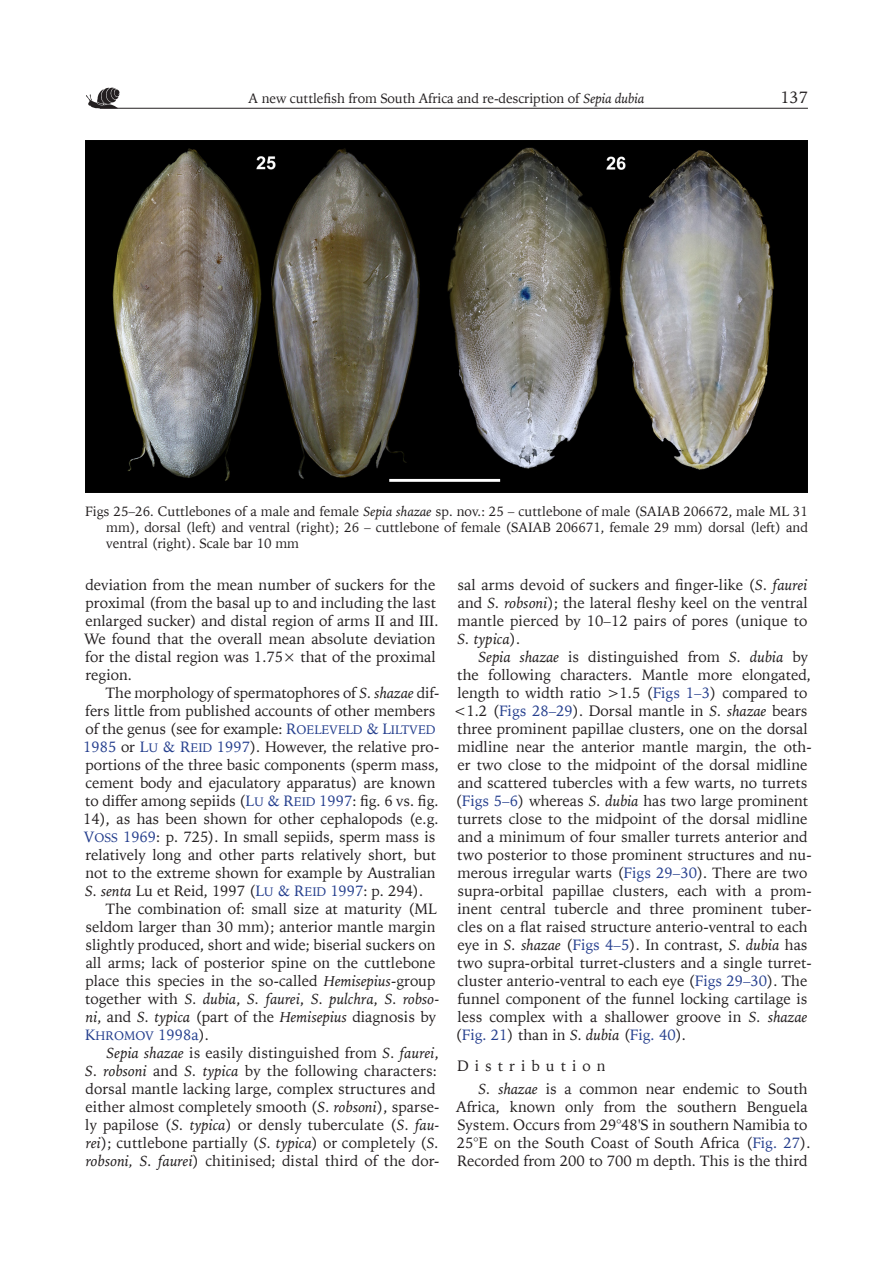
<style>
.page{position:relative;width:893px;height:1263px;background:#fff}
.page>*{position:absolute;margin:0;border:0;box-sizing:border-box;transform-origin:0 0}
.t1{font:16.5px "Iowan Old St EU";color:#231f20}
.Podtytuł_3{font:15px/18px "Iowan Old St EU";color:#231f20}
.Podtytuł_3-2{font:15px "Iowan Old St EU";letter-spacing:.4em;color:#231f20}
.Tytuł_ryciny_tabeli{font:13.5px/16.2px "Iowan Old St EU";color:#231f20;text-align:justify}
.t2{font:12.45px "Iowan Old St EU Normal SC830";color:#253f8e}
.s1{font-style:italic}
.s2{font-family:"Iowan Old St EU Normal SC830";color:#253f8e}
.s3{font-family:"Iowan Old St EU Normal SC830";font-size:12.45px;color:#253f8e}
.s4{color:#253f8e}
.s5{font-size:15px}
.s6{font-family:"Iowan Old St EU";font-size:15px}
.s7{font-family:"Iowan Old St EU";font-size:15px;color:#231f20}
</style>
<div class="page">
<hr style="left:100px;top:108px;width:708px;height:1px;background:#231f20">
<img style="left:86px;top:88px;width:34px;height:21px">
<img style="left:85px;top:140px;width:723px;height:353px">
<p class="Tytuł_ryciny_tabeli" style="left:249px;top:90px;width:397px">A new cuttlefish from South Africa and re-description of <span class="s1">Sepia dubia</span></p>
<p class="t1" style="left:780px;top:87px;width:29px">137</p>
<p class="Tytuł_ryciny_tabeli" style="left:106px;top:503px;width:703px;text-indent:-21px">Figs 25–26. Cuttlebones of a male and female <span class="s1">Sepia shazae</span> sp. nov.: 25 – cuttlebone of male (SAIAB 206672, male ML 31 mm), dorsal (left) and ventral (right); 26 – cuttlebone of female (SAIAB 206671, female 29 mm) dorsal (left) and ventral (right). Scale bar 10 mm</p>
<p class="Podtytuł_3" style="left:84px;top:576px;width:356px">deviation from the mean number of suckers for the proximal (from the basal up to and including the last enlarged sucker) and distal region of arms II and III.<br>We found that the overall mean absolute deviation for the distal region was 1.75× that of the proximal region.</p>
<p class="Podtytuł_3" style="left:83px;top:684px;width:358px;text-indent:23px">The morphology of spermatophores of <span class="s1">S. shazae</span> dif&shy;fers little from published accounts of other members of the genus (see for example: <span class="s2">R</span><span class="s3">OELEVELD</span> <span class="s4">&amp;</span> <span class="s2">L</span><span class="s3">ILTVED </span><span class="s4">1985</span> or <span class="s2">L</span><span class="s3">U</span> <span class="s4">&amp;</span> <span class="s2">R</span><span class="s3">EID</span> <span class="s4">1997</span>). However, the relative pro&shy;portions of the three basic components (sperm mass, cement body and ejaculatory apparatus) are known to differ among sepiids (<span class="s2">L</span><span class="s3">U</span> <span class="s4">&amp;</span> <span class="s2">R</span><span class="s3">EID</span> <span class="s4">1997</span>: fig. 6 vs. fig.<br>14), as has been shown for other cephalopods (e.g.<br><span class="s2">V</span><span class="s3">OSS</span> <span class="s4">1969</span>: p. 725). In small sepiids, sperm mass is relatively long and other parts relatively short, but not to the extreme shown for example by Australian <span class="s1">S. senta</span> Lu et Reid, 1997 (<span class="s2">L</span><span class="s3">U</span> <span class="s4">&amp;</span> <span class="s2">R</span><span class="s3">EID</span> <span class="s4">1997</span>: p. 294).</p>
<p class="Podtytuł_3" style="left:85px;top:900px;width:356px;text-indent:21px">The combination of: small size at maturity (ML seldom larger than 30 mm); anterior mantle margin slightly produced, short and wide; biserial suckers on all arms; lack of posterior spine on the cuttlebone place this species in the so-called <span class="s1">Hemisepius</span>-group together with <span class="s1">S. dubia</span>, <span class="s1">S. faurei</span>, <span class="s1">S. pulchra</span>, <span class="s1">S. robso&shy;ni</span>, and <span class="s1">S. typica</span> (part of the <span class="s1">Hemisepius</span> diagnosis by</p>
<p class="t2" style="left:85px;top:1028px;width:125px"><span class="s5">K</span>HROMOV <span class="s6">1998a</span><span class="s7">).</span></p>
<p class="Podtytuł_3" style="left:85px;top:1044px;width:356px;text-indent:21px"><span class="s1">Sepia shazae</span> is easily distinguished from <span class="s1">S. faurei</span>, <span class="s1">S. robsoni</span> and <span class="s1">S. typica</span> by the following characters: dorsal mantle lacking large, complex structures and either almost completely smooth (<span class="s1">S. robsoni</span>), sparse&shy;ly papilose (<span class="s1">S. typica</span>) or densly tuberculate (<span class="s1">S. fau&shy;rei</span>); cuttlebone partially (<span class="s1">S. typica</span>) or completely (<span class="s1">S. robsoni, S. faurei</span>) chitinised; distal third of the dor-</p>
<p class="Podtytuł_3" style="left:457px;top:576px;width:352px;text-align:justify">sal arms devoid of suckers and finger-like (<span class="s1">S. faurei </span>and <span class="s1">S. robsoni</span>); the lateral fleshy keel on the ventral mantle pierced by 10–12 pairs of pores (unique to <span class="s1">S. typica</span>).</p>
<p class="Podtytuł_3" style="left:454px;top:648px;width:359px;text-indent:24px"><span class="s1">Sepia shazae</span> is distinguished from <span class="s1">S. dubia</span> by the following characters. Mantle more elongated, length to width ratio &gt;1.5 (<span class="s4">Figs 1–3</span>) compared to &lt;1.2 (<span class="s4">Figs 28–29</span>). Dorsal mantle in <span class="s1">S. shazae</span> bears three prominent papillae clusters, one on the dorsal midline near the anterior mantle margin, the oth&shy;er two close to the midpoint of the dorsal midline and scattered tubercles with a few warts, no turrets (<span class="s4">Figs 5–6</span>) whereas <span class="s1">S. dubia</span> has two large prominent turrets close to the midpoint of the dorsal midline and a minimum of four smaller turrets anterior and two posterior to those prominent structures and nu&shy;merous irregular warts (<span class="s4">Figs 29–30</span>). There are two supra-orbital papillae clusters, each with a prom&shy;inent central tubercle and three prominent tuber&shy;cles on a flat raised structure anterio-ventral to each eye in <span class="s1">S. shazae</span> (<span class="s4">Figs 4–5</span>). In contrast, <span class="s1">S. dubia</span> has two supra-orbital turret-clusters and a single turret&shy;cluster anterio-ventral to each eye (<span class="s4">Figs 29–30</span>). The funnel component of the funnel locking cartilage is less complex with a shallower groove in <span class="s1">S. shazae </span>(<span class="s4">Fig. 21</span>) than in <span class="s1">S. dubia</span> (<span class="s4">Fig. 40</span>).</p>
<p class="Podtytuł_3-2" style="left:457px;top:1057px;width:150px">Distribution</p>
<p class="Podtytuł_3" style="left:456px;top:1080px;width:356px;text-indent:22px"><span class="s1">S. shazae</span> is a common near endemic to South Africa, known only from the southern Benguela System. Occurs from 29°48'S in southern Namibia to 25°E on the South Coast of South Africa (<span class="s4">Fig. 27</span>).<br>Recorded from 200 to 700 m depth. This is the third</p>
</div>
